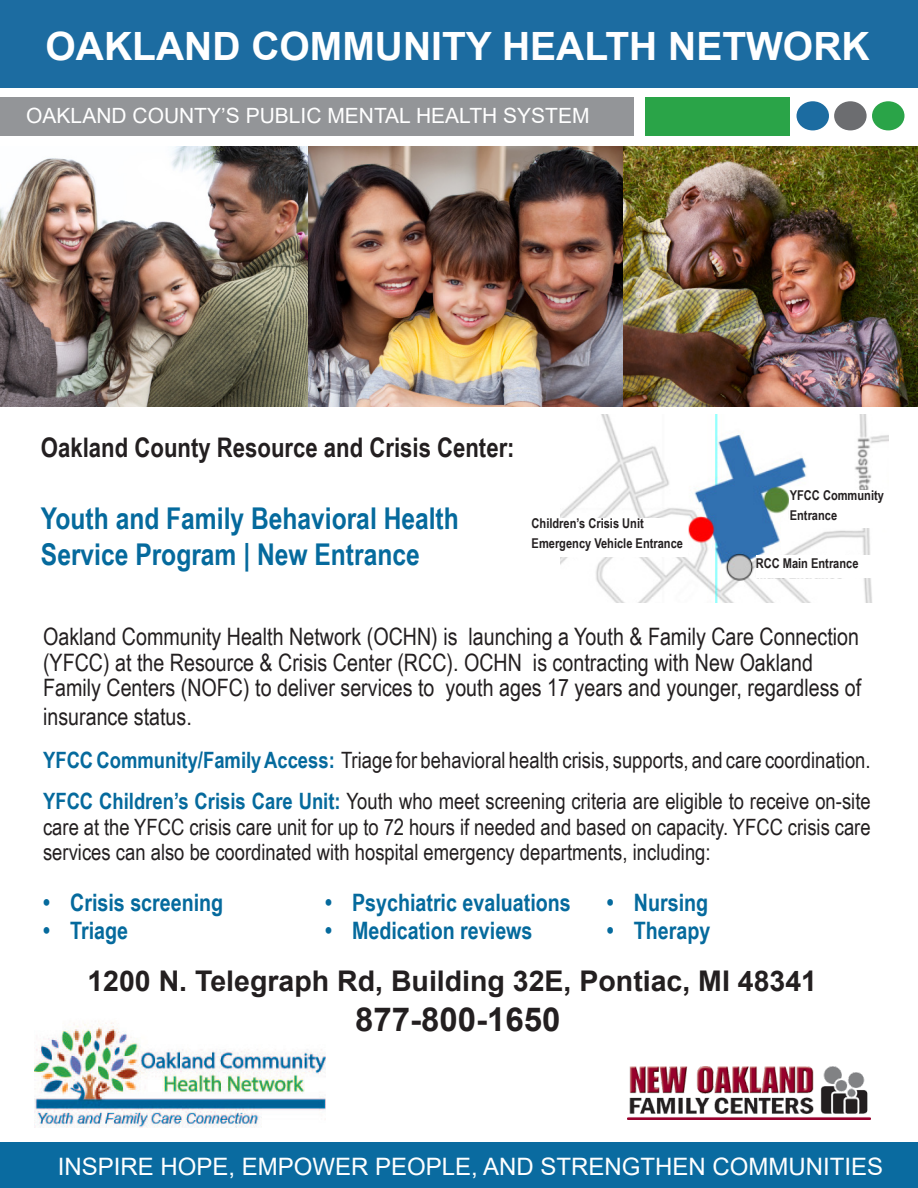
<style>
.page{position:relative;width:918px;height:1188px;background:#fff}
.page>*{position:absolute;margin:0;border:0;box-sizing:border-box;transform-origin:0 0}
.t1{font:700 39px "Arial";color:#fff}
.t2{font:700 33px "Arial";color:#231f20}
.t3{font:700 30px/36px "Arial Narrow";color:#056a9d}
.t4{font:700 28.5px "Arial";color:#231f20}
.t5{font:700 27px "Arial Narrow";color:#231f20}
.t6{font:24px/25.5px "Arial Narrow";color:#231f20}
.t7{font:700 24px "Arial Narrow";color:#056a9d}
.t8{font:24px "Arial";color:#fff}
.t9{font:22.5px/25.5px "Arial Narrow";color:#231f20;text-align:justify}
.t10{font:21px "Arial";color:#fff}
.t11{font:700 13.5px/19.8px "Arial Narrow";color:#231f20}
.s1{font-weight:700;color:#056a9d}
</style>
<div class="page">
<div style="left:0;top:0;width:918px;height:87px;background:#1c6ca1"></div>
<div style="left:0;top:97px;width:634px;height:39px;background:#939598"></div>
<div style="left:645px;top:97px;width:145px;height:39px;background:#2aa448"></div>
<div style="left:872px;top:101px;width:33px;height:29px;background:#2aa448;border-radius:50%"></div>
<div style="left:797px;top:101px;width:32px;height:29px;background:#1c6ca1;border-radius:50%"></div>
<div style="left:834px;top:101px;width:33px;height:29px;background:#6c6d70;border-radius:50%"></div>
<div style="left:0;top:1142px;width:918px;height:46px;background:#0a6ba0"></div>
<img style="left:35px;top:1021px;width:290px;height:107px">
<img style="left:0;top:147px;width:918px;height:260px">
<img style="left:628px;top:1066px;width:243px;height:54px">
<img style="left:560px;top:415px;width:329px;height:188px">
<div style="left:790px;top:490px;width:117px;height:38px;background:#fff"></div>
<div style="left:532px;top:518px;width:156px;height:39px;background:#fff"></div>
<div style="left:756px;top:556px;width:134px;height:22px;background:#fff"></div>
<p class="t1" style="left:46px;top:19px;width:825px">OAKLAND COMMUNITY HEALTH NETWORK</p>
<p class="t10" style="left:26px;top:101px;width:565px">OAKLAND COUNTY’S PUBLIC MENTAL HEALTH SYSTEM</p>
<p class="t5" style="left:41px;top:427px;width:475px">Oakland County Resource and Crisis Center:</p>
<p class="t3" style="left:41px;top:499px;width:419px">Youth and Family Behavioral Health<br>Service Program | New Entrance</p>
<p class="t11" style="left:532px;top:513px;width:153px">Children’s Crisis Unit<br>Emergency Vehicle Entrance</p>
<p class="t11" style="left:790px;top:485px;width:96px">YFCC Community<br>Entrance</p>
<p class="t11" style="left:756px;top:552px;width:104px">RCC Main Entrance</p>
<p class="t6" style="left:43px;top:623px;width:820px">Oakland Community Health Network (OCHN) is launching a Youth &amp; Family Care Connection (YFCC) at the Resource &amp; Crisis Center (RCC). OCHN is contracting with New Oakland<br>Family Centers (NOFC) to deliver services to youth ages 17 years and younger, regardless of</p>
<p class="t6" style="left:43px;top:703px;width:150px">insurance status.</p>
<p class="t9" style="left:43px;top:746px;width:829px"><span class="s1">YFCC Community/Family Access:</span> Triage for behavioral health crisis, supports, and care coordination.</p>
<p class="t9" style="left:43px;top:788px;width:829px"><span class="s1">YFCC Children’s Crisis Care Unit:</span> Youth who meet screening criteria are eligible to receive on-site care at the YFCC crisis care unit for up to 72 hours if needed and based on capacity. YFCC crisis care services can also be coordinated with hospital emergency departments, including:</p>
<p class="t7" style="left:43px;top:884px;width:182px">• Crisis screening</p>
<p class="t7" style="left:43px;top:913px;width:86px">• Triage</p>
<p class="t7" style="left:325px;top:884px;width:247px">• Psychiatric evaluations</p>
<p class="t7" style="left:325px;top:913px;width:209px">• Medication reviews</p>
<p class="t7" style="left:607px;top:884px;width:103px">• Nursing</p>
<p class="t7" style="left:607px;top:913px;width:105px">• Therapy</p>
<p class="t4" style="left:87px;top:961px;width:731px">1200 N. Telegraph Rd, Building 32E, Pontiac, MI 48341</p>
<p class="t2" style="left:355px;top:996px;width:207px">877-800-1650</p>
<p class="t8" style="left:58px;top:1150px;width:827px">INSPIRE HOPE, EMPOWER PEOPLE, AND STRENGTHEN COMMUNITIES</p>
</div>
